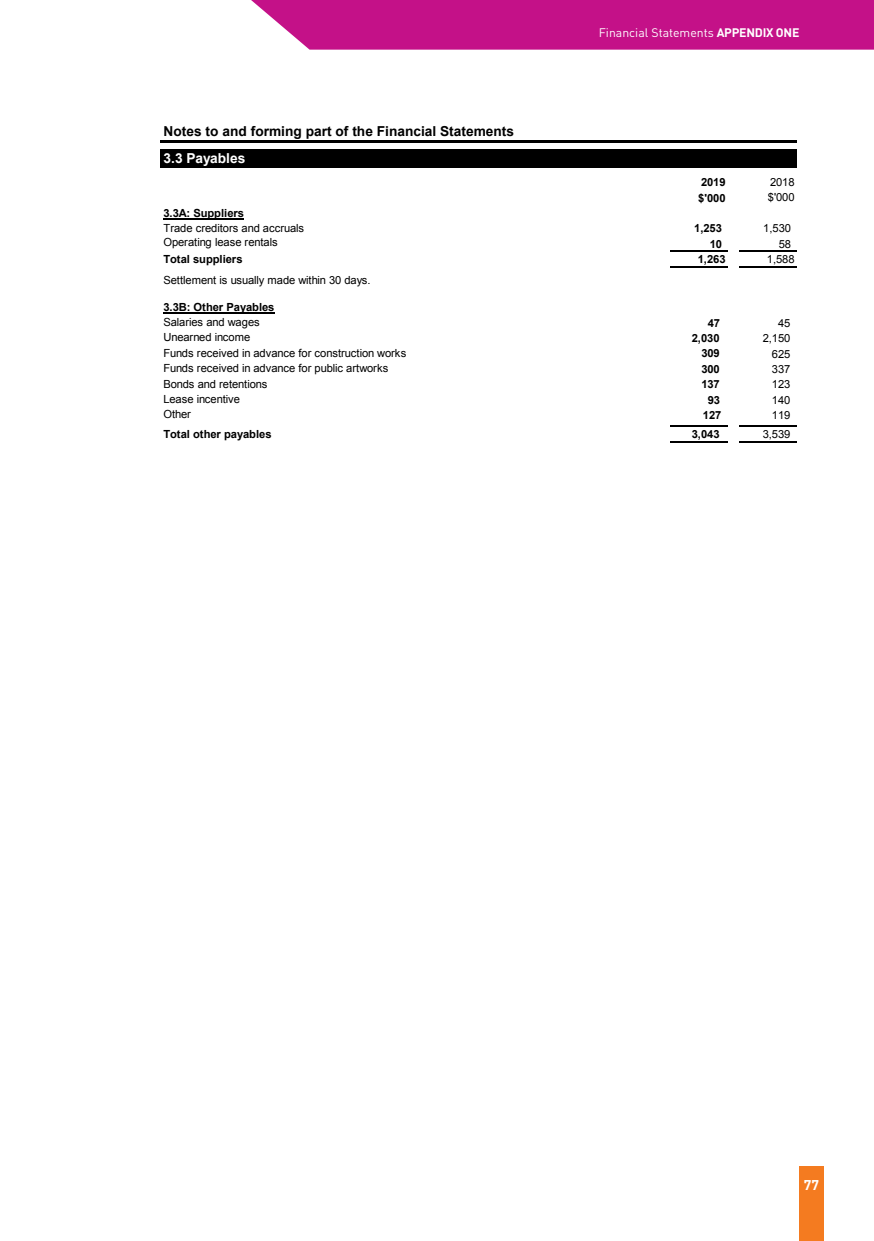
<style>
.page{position:relative;width:874px;height:1241px;background:#fff}
.page>*{position:absolute;margin:0;border:0;box-sizing:border-box;transform-origin:0 0}
.t1{font:700 14px "DIN Pro";color:#fff}
.t2{font:700 13.65px "Arial";color:#000}
.t3{font:700 13.65px "Arial";color:#fff}
.t4{font:12.25px "DIN Pro";color:#fff}
.t5{font:11.2px "Arial";letter-spacing:-.01em;color:#000}
.t6{font:700 11.2px "Arial";letter-spacing:-.01em;color:#000}
.s1{font-weight:700}
</style>
<div class="page">
<div style="left:251px;top:0;width:622px;height:50px;background:#c41188"></div>
<div style="left:798px;top:1166px;width:25px;height:74px;background:#f47b20"></div>
<div style="left:161px;top:149px;width:635px;height:18px;background:#000"></div>
<hr style="left:163px;top:218px;width:81px;height:1px;background:#000">
<hr style="left:163px;top:312px;width:111px;height:2px;background:#000">
<hr style="left:670px;top:251px;width:57px;height:1px;background:#000">
<hr style="left:670px;top:266px;width:57px;height:1px;background:#000">
<hr style="left:670px;top:425px;width:57px;height:2px;background:#000">
<hr style="left:670px;top:441px;width:57px;height:1px;background:#000">
<hr style="left:161px;top:140px;width:635px;height:2px;background:#000">
<hr style="left:739px;top:251px;width:57px;height:1px;background:#000">
<hr style="left:739px;top:266px;width:57px;height:1px;background:#000">
<hr style="left:739px;top:425px;width:57px;height:2px;background:#000">
<hr style="left:739px;top:441px;width:57px;height:1px;background:#000">
<p class="t2" style="left:163px;top:122px;width:352px">Notes to and forming part of the Financial Statements</p>
<p class="t3" style="left:163px;top:149px;width:83px">3.3 Payables</p>
<p class="t4" style="left:598px;top:23px;width:202px">Financial Statements <span class="s1">APPENDIX ONE</span></p>
<p class="t6" style="left:700px;top:175px;width:26px">2019</p>
<p class="t5" style="left:769px;top:174px;width:26px">2018</p>
<p class="t6" style="left:698px;top:190px;width:29px">$'000</p>
<p class="t5" style="left:767px;top:190px;width:28px">$'000</p>
<p class="t6" style="left:163px;top:206px;width:82px">3.3A: Suppliers</p>
<p class="t5" style="left:163px;top:220px;width:142px">Trade creditors and accruals</p>
<p class="t6" style="left:694px;top:220px;width:29px">1,253</p>
<p class="t5" style="left:763px;top:220px;width:29px">1,530</p>
<p class="t5" style="left:163px;top:235px;width:116px">Operating lease rentals</p>
<p class="t6" style="left:709px;top:237px;width:14px">10</p>
<p class="t5" style="left:778px;top:237px;width:14px">58</p>
<p class="t6" style="left:163px;top:252px;width:81px">Total suppliers</p>
<p class="t6" style="left:697px;top:252px;width:29px">1,263</p>
<p class="t5" style="left:766px;top:251px;width:29px">1,588</p>
<p class="t6" style="left:163px;top:300px;width:112px">3.3B: Other Payables</p>
<p class="t5" style="left:163px;top:315px;width:98px">Salaries and wages</p>
<p class="t6" style="left:707px;top:315px;width:14px">47</p>
<p class="t5" style="left:777px;top:315px;width:14px">45</p>
<p class="t5" style="left:163px;top:330px;width:88px">Unearned income</p>
<p class="t6" style="left:691px;top:330px;width:29px">2,030</p>
<p class="t5" style="left:762px;top:331px;width:29px">2,150</p>
<p class="t5" style="left:163px;top:345px;width:244px">Funds received in advance for construction works</p>
<p class="t6" style="left:701px;top:346px;width:20px">309</p>
<p class="t5" style="left:771px;top:346px;width:20px">625</p>
<p class="t5" style="left:163px;top:361px;width:226px">Funds received in advance for public artworks</p>
<p class="t6" style="left:701px;top:361px;width:20px">300</p>
<p class="t5" style="left:771px;top:362px;width:20px">337</p>
<p class="t5" style="left:163px;top:376px;width:105px">Bonds and retentions</p>
<p class="t6" style="left:701px;top:377px;width:20px">137</p>
<p class="t5" style="left:771px;top:377px;width:20px">123</p>
<p class="t5" style="left:163px;top:392px;width:78px">Lease incentive</p>
<p class="t6" style="left:707px;top:392px;width:14px">93</p>
<p class="t5" style="left:771px;top:392px;width:20px">140</p>
<p class="t5" style="left:163px;top:407px;width:29px">Other</p>
<p class="t6" style="left:702px;top:408px;width:20px">127</p>
<p class="t5" style="left:771px;top:408px;width:20px">119</p>
<p class="t6" style="left:163px;top:426px;width:110px">Total other payables</p>
<p class="t6" style="left:691px;top:426px;width:29px">3,043</p>
<p class="t5" style="left:762px;top:427px;width:29px">3,539</p>
<p class="t5" style="left:163px;top:273px;width:209px">Settlement is usually made within 30 days.</p>
<p class="t1" style="left:803px;top:1172px;width:17px">77</p>
</div>
